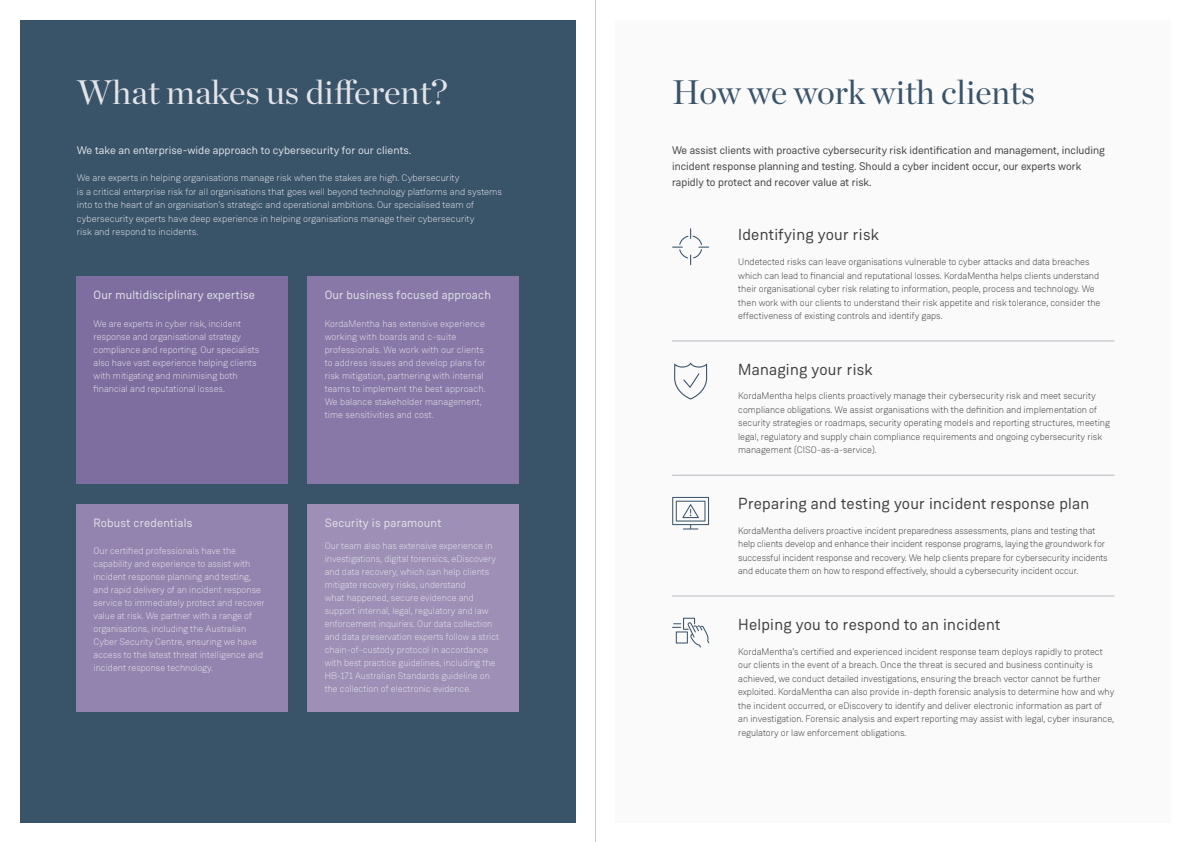
<style>
.page{position:relative;width:1191px;height:842px;background:#fff}
.page>*{position:absolute;margin:0;border:0;box-sizing:border-box;transform-origin:0 0}
._01_Heading_1{font:34px "Chronicle Display";color:#e3e4e8}
._01_Heading_1-2{font:34px "Chronicle Display";color:#395369}
._03_Heading_3{font:16px "Weissenhof Grotesk";letter-spacing:.015em;color:#3e3e3f}
._04_Subheading{font:12px "Weissenhof Grotesk";letter-spacing:.015em;color:#e3e4e8}
._19_Intro_body_text{font:11px/16px "Weissenhof Grotesk";color:#3e3e3f}
._19_Intro_body_text-2{font:11px "Weissenhof Grotesk";color:#e3e4e8}
._05_Body_text{font:300 9.5px/13px "Weissenhof Grotesk";color:#e3e4e8}
._05_Body_text-2{font:300 9.5px/13.5px "Weissenhof Grotesk";color:#3e3e3f}
</style>
<div class="page">
<div style="left:615px;top:20px;width:556px;height:802px;background:#fafafa"></div>
<div style="left:20px;top:20px;width:555px;height:802px;background:#395369"></div>
<div style="left:77px;top:276px;width:211px;height:208px;background:#7e6d9f"></div>
<div style="left:77px;top:504px;width:211px;height:208px;background:#9383af"></div>
<div style="left:308px;top:276px;width:211px;height:208px;background:#8878a7"></div>
<div style="left:308px;top:504px;width:211px;height:208px;background:#9d8fb6"></div>
<hr style="left:672px;top:596px;width:442px;height:1px;background:#b6b9bf">
<hr style="left:672px;top:475px;width:442px;height:1px;background:#b6b9bf">
<hr style="left:672px;top:341px;width:442px;height:1px;background:#b6b9bf">
<svg style="left:672px;top:228px;width:37px;height:37px"></svg>
<svg style="left:674px;top:363px;width:33px;height:36px"></svg>
<svg style="left:672px;top:497px;width:37px;height:32px"></svg>
<svg style="left:672px;top:618px;width:37px;height:29px"></svg>
<hr style="left:595px;top:0;width:1px;height:842px;background:#c7c8ca">
<p class="_01_Heading_1" style="left:77px;top:66px;width:372px">What makes us different?</p>
<p class="_19_Intro_body_text-2" style="left:77px;top:143px;width:336px">We take an enterprise-wide approach to cybersecurity for our clients.</p>
<p class="_05_Body_text" style="left:77px;top:171px;width:427px;line-height:13.5px">We are experts in helping organisations manage risk when the stakes are high. Cybersecurity<br>is a critical enterprise risk for all organisations that goes well beyond technology platforms and systems into to the heart of an organisation’s strategic and operational ambitions. Our specialised team of cybersecurity experts have deep experience in helping organisations manage their cybersecurity<br>risk and respond to incidents.</p>
<p class="_04_Subheading" style="left:94px;top:288px;width:163px">Our multidisciplinary expertise</p>
<p class="_05_Body_text" style="left:94px;top:317px;width:167px">We are experts in cyber risk, incident response and organisational strategy compliance and reporting. Our specialists also have vast experience helping clients with mitigating and minimising both financial and reputational losses.</p>
<p class="_04_Subheading" style="left:94px;top:516px;width:100px">Robust credentials</p>
<p class="_05_Body_text" style="left:94px;top:544px;width:173px">Our certified professionals have the capability and experience to assist with incident response planning and testing, and rapid delivery of an incident response service to immediately protect and recover value at risk. We partner with a range of organisations, including the Australian Cyber Security Centre, ensuring we have access to the latest threat intelligence and incident response technology.</p>
<p class="_04_Subheading" style="left:325px;top:288px;width:168px">Our business focused approach</p>
<p class="_05_Body_text" style="left:325px;top:317px;width:162px">KordaMentha has extensive experience working with boards and c-suite professionals. We work with our clients to address issues and develop plans for risk mitigation, partnering with internal teams to implement the best approach.<br>We balance stakeholder management, time sensitivities and cost.</p>
<p class="_04_Subheading" style="left:325px;top:516px;width:118px">Security is paramount</p>
<p class="_05_Body_text" style="left:325px;top:539px;width:176px">Our team also has extensive experience in investigations, digital forensics, eDiscovery and data recovery, which can help clients mitigate recovery risks, understand<br>what happened, secure evidence and support internal, legal, regulatory and law enforcement inquiries. Our data collection and data preservation experts follow a strict chain-of-custody protocol in accordance with best practice guidelines, including the HB-171 Australian Standards guideline on the collection of electronic evidence.</p>
<p class="_01_Heading_1-2" style="left:672px;top:66px;width:365px">How we work with clients</p>
<p class="_19_Intro_body_text" style="left:672px;top:142px;width:434px">We assist clients with proactive cybersecurity risk identification and management, including incident response planning and testing. Should a cyber incident occur, our experts work rapidly to protect and recover value at risk.</p>
<p class="_03_Heading_3" style="left:738px;top:225px;width:142px">Identifying your risk</p>
<p class="_05_Body_text-2" style="left:738px;top:255px;width:364px">Undetected risks can leave organisations vulnerable to cyber attacks and data breaches which can lead to financial and reputational losses. KordaMentha helps clients understand their organisational cyber risk relating to information, people, process and technology. We then work with our clients to understand their risk appetite and risk tolerance, consider the effectiveness of existing controls and identify gaps.</p>
<p class="_03_Heading_3" style="left:738px;top:359px;width:136px">Managing your risk</p>
<p class="_05_Body_text-2" style="left:738px;top:389px;width:373px">KordaMentha helps clients proactively manage their cybersecurity risk and meet security compliance obligations. We assist organisations with the definition and implementation of security strategies or roadmaps, security operating models and reporting structures, meeting legal, regulatory and supply chain compliance requirements and ongoing cybersecurity risk management (CISO-as-a-service).</p>
<p class="_03_Heading_3" style="left:738px;top:494px;width:352px">Preparing and testing your incident response plan</p>
<p class="_05_Body_text-2" style="left:738px;top:524px;width:371px">KordaMentha delivers proactive incident preparedness assessments, plans and testing that help clients develop and enhance their incident response programs, laying the groundwork for successful incident response and recovery. We help clients prepare for cybersecurity incidents and educate them on how to respond effectively, should a cybersecurity incident occur.</p>
<p class="_03_Heading_3" style="left:738px;top:614px;width:264px">Helping you to respond to an incident</p>
<p class="_05_Body_text-2" style="left:738px;top:644px;width:378px">KordaMentha’s certified and experienced incident response team deploys rapidly to protect our clients in the event of a breach. Once the threat is secured and business continuity is achieved, we conduct detailed investigations, ensuring the breach vector cannot be further exploited. KordaMentha can also provide in-depth forensic analysis to determine how and why the incident occurred, or eDiscovery to identify and deliver electronic information as part of an investigation. Forensic analysis and expert reporting may assist with legal, cyber insurance, regulatory or law enforcement obligations.</p>
</div>
